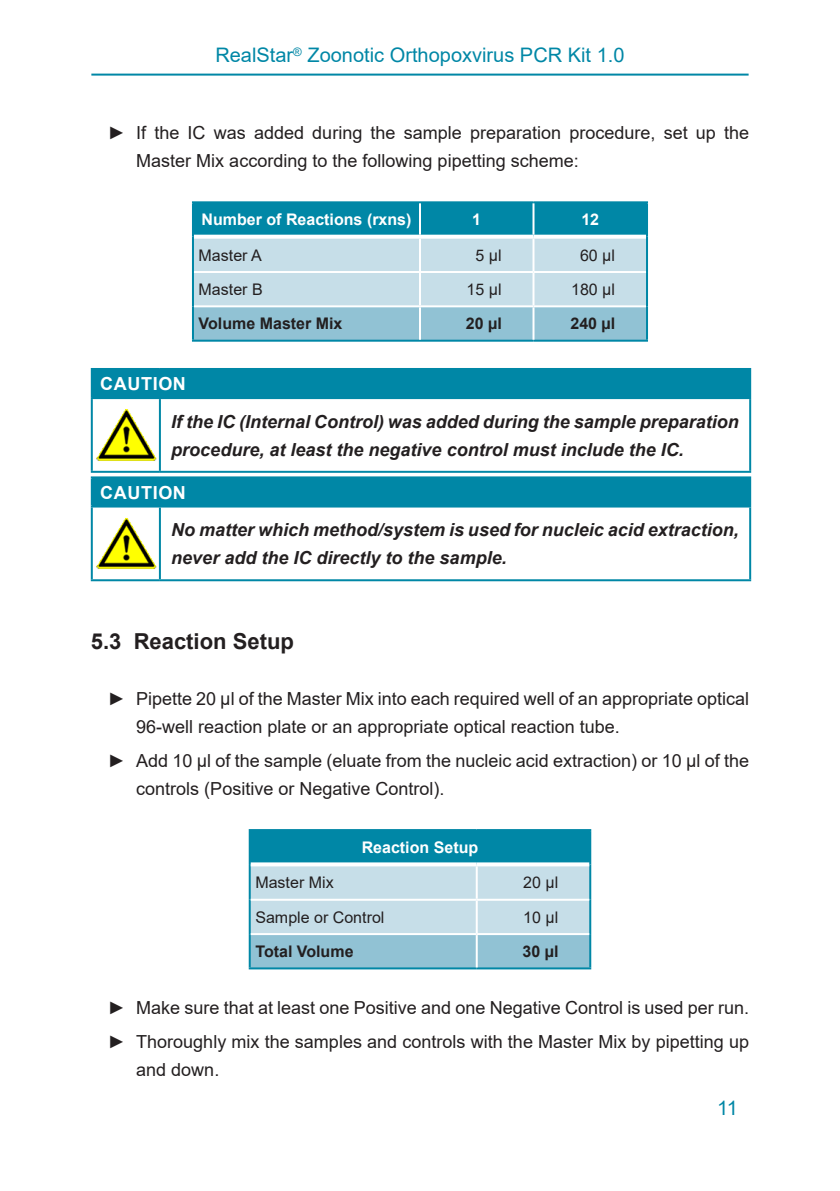
<style>
.page{position:relative;width:840px;height:1191px;background:#fff}
.page>*{position:absolute;margin:0;border:0;box-sizing:border-box;transform-origin:0 0}
.Level_2{font:700 22px "Arial";color:#231f20}
.Seitenkopf{font:20px "Arial";color:#0087a6}
.t1{font:18px/28px "Arial";color:#231f20}
.Note_hazard_conseque{font:italic 700 18px/28px "Arial";color:#231f20}
.Note_Titel{font:700 18px "Arial";letter-spacing:.035em;color:#fff}
.Kopfzeile{font:700 16px "Arial";color:#fff}
.Fußzeile{font:700 16px "Arial";color:#231f20}
.Mengentext_links{font:16px "Arial";color:#231f20}
.Mengentext_zentriert{font:16px "Arial";color:#231f20}
</style>
<div class="page">
<hr style="left:91px;top:74px;width:657px;height:2px;background:#0087a6">
<svg style="left:194px;top:203px;width:451px;height:137px;background:#88c1d2"></svg>
<hr style="left:192px;top:237px;width:2px;height:35px;background:#0087a6">
<hr style="left:192px;top:272px;width:2px;height:34px;background:#0087a6">
<hr style="left:192px;top:306px;width:2px;height:34px;background:#0087a6">
<hr style="left:192px;top:340px;width:228px;height:2px;background:#0087a6">
<hr style="left:420px;top:340px;width:113px;height:2px;background:#0087a6">
<hr style="left:533px;top:340px;width:114px;height:2px;background:#0087a6">
<hr style="left:192px;top:201px;width:228px;height:2px;background:#0087a6">
<hr style="left:192px;top:203px;width:2px;height:34px;background:#0087a6">
<svg style="left:194px;top:235px;width:226px;height:4px"></svg>
<hr style="left:420px;top:201px;width:113px;height:2px;background:#0087a6">
<hr style="left:419px;top:203px;width:2px;height:32px;background:#fff">
<svg style="left:420px;top:235px;width:113px;height:4px"></svg>
<hr style="left:533px;top:201px;width:114px;height:2px;background:#0087a6">
<hr style="left:645px;top:203px;width:2px;height:34px;background:#0087a6">
<hr style="left:645px;top:237px;width:2px;height:35px;background:#0087a6">
<hr style="left:645px;top:272px;width:2px;height:34px;background:#0087a6">
<hr style="left:645px;top:306px;width:2px;height:34px;background:#0087a6">
<hr style="left:532px;top:203px;width:2px;height:32px;background:#fff">
<hr style="left:419px;top:239px;width:2px;height:32px;background:#fff">
<hr style="left:532px;top:239px;width:2px;height:32px;background:#fff">
<hr style="left:194px;top:271px;width:226px;height:2px;background:#fff">
<hr style="left:420px;top:271px;width:113px;height:2px;background:#fff">
<hr style="left:419px;top:273px;width:2px;height:32px;background:#fff">
<hr style="left:533px;top:271px;width:112px;height:2px;background:#fff">
<hr style="left:532px;top:273px;width:2px;height:32px;background:#fff">
<hr style="left:194px;top:305px;width:226px;height:2px;background:#fff">
<hr style="left:420px;top:305px;width:113px;height:2px;background:#fff">
<hr style="left:419px;top:307px;width:2px;height:33px;background:#fff">
<hr style="left:533px;top:305px;width:112px;height:2px;background:#fff">
<hr style="left:532px;top:307px;width:2px;height:33px;background:#fff">
<svg style="left:533px;top:235px;width:112px;height:4px"></svg>
<div style="left:92px;top:369px;width:657px;height:29px;background:#0087a6"></div>
<hr style="left:91px;top:368px;width:69px;height:2px;background:#0087a6">
<hr style="left:91px;top:370px;width:2px;height:27px;background:#0087a6">
<hr style="left:160px;top:368px;width:590px;height:2px;background:#0087a6">
<hr style="left:748px;top:370px;width:2px;height:27px;background:#0087a6">
<hr style="left:91px;top:397px;width:69px;height:2px;background:#0087a6">
<hr style="left:160px;top:397px;width:590px;height:2px;background:#0087a6">
<hr style="left:91px;top:399px;width:2px;height:72px;background:#0087a6">
<hr style="left:91px;top:471px;width:69px;height:2px;background:#0087a6">
<hr style="left:159px;top:399px;width:2px;height:72px;background:#0087a6">
<hr style="left:748px;top:399px;width:2px;height:72px;background:#0087a6">
<hr style="left:160px;top:471px;width:590px;height:2px;background:#0087a6">
<img style="left:96px;top:409px;width:61px;height:52px">
<div style="left:92px;top:477px;width:657px;height:29px;background:#0087a6"></div>
<hr style="left:91px;top:476px;width:69px;height:2px;background:#0087a6">
<hr style="left:91px;top:478px;width:2px;height:27px;background:#0087a6">
<hr style="left:160px;top:476px;width:590px;height:2px;background:#0087a6">
<hr style="left:748px;top:478px;width:2px;height:27px;background:#0087a6">
<hr style="left:91px;top:505px;width:69px;height:2px;background:#0087a6">
<hr style="left:160px;top:505px;width:590px;height:2px;background:#0087a6">
<hr style="left:91px;top:507px;width:2px;height:72px;background:#0087a6">
<hr style="left:91px;top:579px;width:69px;height:2px;background:#0087a6">
<hr style="left:159px;top:507px;width:2px;height:72px;background:#0087a6">
<hr style="left:748px;top:507px;width:2px;height:72px;background:#0087a6">
<hr style="left:160px;top:579px;width:590px;height:2px;background:#0087a6">
<img style="left:96px;top:517px;width:61px;height:53px">
<div style="left:249px;top:830px;width:341px;height:34px;background:#0087a6"></div>
<svg style="left:250px;top:866px;width:339px;height:101px;background:#b5d5e1"></svg>
<hr style="left:248px;top:864px;width:2px;height:35px;background:#0087a6">
<hr style="left:248px;top:899px;width:2px;height:35px;background:#0087a6">
<hr style="left:248px;top:934px;width:2px;height:33px;background:#0087a6">
<hr style="left:248px;top:967px;width:228px;height:2px;background:#0087a6">
<hr style="left:476px;top:967px;width:115px;height:2px;background:#0087a6">
<hr style="left:248px;top:829px;width:228px;height:2px;background:#0087a6">
<hr style="left:248px;top:831px;width:2px;height:33px;background:#0087a6">
<hr style="left:476px;top:829px;width:115px;height:2px;background:#0087a6">
<hr style="left:589px;top:831px;width:2px;height:33px;background:#0087a6">
<hr style="left:589px;top:864px;width:2px;height:35px;background:#0087a6">
<hr style="left:589px;top:899px;width:2px;height:35px;background:#0087a6">
<hr style="left:589px;top:934px;width:2px;height:33px;background:#0087a6">
<svg style="left:250px;top:862px;width:226px;height:4px"></svg>
<svg style="left:476px;top:862px;width:113px;height:4px"></svg>
<hr style="left:475px;top:866px;width:2px;height:32px;background:#fff">
<hr style="left:250px;top:898px;width:226px;height:2px;background:#fff">
<hr style="left:476px;top:898px;width:113px;height:2px;background:#fff">
<hr style="left:475px;top:900px;width:2px;height:33px;background:#fff">
<hr style="left:250px;top:933px;width:226px;height:2px;background:#fff">
<hr style="left:476px;top:933px;width:113px;height:2px;background:#fff">
<hr style="left:475px;top:935px;width:2px;height:32px;background:#fff">
<p class="Seitenkopf" style="left:215px;top:41px;width:410px">RealStar<sup>®</sup> Zoonotic Orthopoxvirus PCR Kit 1.0</p>
<p class="t1" style="left:136px;top:119px;width:614px;text-indent:-28px">► If the IC was added during the sample preparation procedure, set up the<br>Master Mix according to the following pipetting scheme:</p>
<p class="Kopfzeile" style="left:201px;top:208px;width:211px">Number of Reactions (rxns)</p>
<p class="Kopfzeile" style="left:472px;top:208px;width:10px">1</p>
<p class="Kopfzeile" style="left:581px;top:208px;width:19px">12</p>
<p class="Mengentext_links" style="left:198px;top:244px;width:65px">Master A</p>
<p class="Mengentext_zentriert" style="left:475px;top:244px;width:28px">5 µl</p>
<p class="Mengentext_zentriert" style="left:579px;top:244px;width:37px">60 µl</p>
<p class="Mengentext_links" style="left:198px;top:278px;width:66px">Master B</p>
<p class="Mengentext_zentriert" style="left:466px;top:278px;width:37px">15 µl</p>
<p class="Mengentext_zentriert" style="left:571px;top:278px;width:45px">180 µl</p>
<p class="Fußzeile" style="left:198px;top:312px;width:145px">Volume Master Mix</p>
<p class="Fußzeile" style="left:465px;top:312px;width:37px">20 µl</p>
<p class="Fußzeile" style="left:570px;top:312px;width:46px">240 µl</p>
<p class="Note_Titel" style="left:100px;top:371px;width:87px">CAUTION</p>
<p class="Note_hazard_conseque" style="left:171px;top:408px;width:568px">If the IC (Internal Control) was added during the sample preparation procedure, at least the negative control must include the IC.</p>
<p class="Note_Titel" style="left:100px;top:479px;width:87px">CAUTION</p>
<p class="Note_hazard_conseque" style="left:171px;top:516px;width:568px">No matter which method/system is used for nucleic acid extraction, never add the IC directly to the sample.</p>
<p class="Level_2" style="left:91px;top:626px;width:204px">5.3 Reaction Setup</p>
<p class="t1" style="left:136px;top:685px;width:614px;text-indent:-28px">► Pipette 20 µl of the Master Mix into each required well of an appropriate optical<br>96-well reaction plate or an appropriate optical reaction tube.</p>
<p class="t1" style="left:136px;top:746px;width:614px;text-indent:-28px">► Add 10 µl of the sample (eluate from the nucleic acid extraction) or 10 µl of the controls (Positive or Negative Control).</p>
<p class="Kopfzeile" style="left:361px;top:836px;width:118px">Reaction Setup</p>
<p class="Mengentext_links" style="left:255px;top:871px;width:80px">Master Mix</p>
<p class="Mengentext_zentriert" style="left:523px;top:871px;width:37px">20 µl</p>
<p class="Mengentext_links" style="left:255px;top:906px;width:130px">Sample or Control</p>
<p class="Mengentext_zentriert" style="left:523px;top:906px;width:37px">10 µl</p>
<p class="Fußzeile" style="left:255px;top:940px;width:100px">Total Volume</p>
<p class="Fußzeile" style="left:522px;top:940px;width:37px">30 µl</p>
<p class="t1" style="left:108px;top:994px;width:642px">► Make sure that at least one Positive and one Negative Control is used per run.</p>
<p class="t1" style="left:136px;top:1027px;width:614px;text-indent:-28px">► Thoroughly mix the samples and controls with the Master Mix by pipetting up and down.</p>
<p class="Seitenkopf" style="left:716px;top:1094px;width:22px">11</p>
</div>
